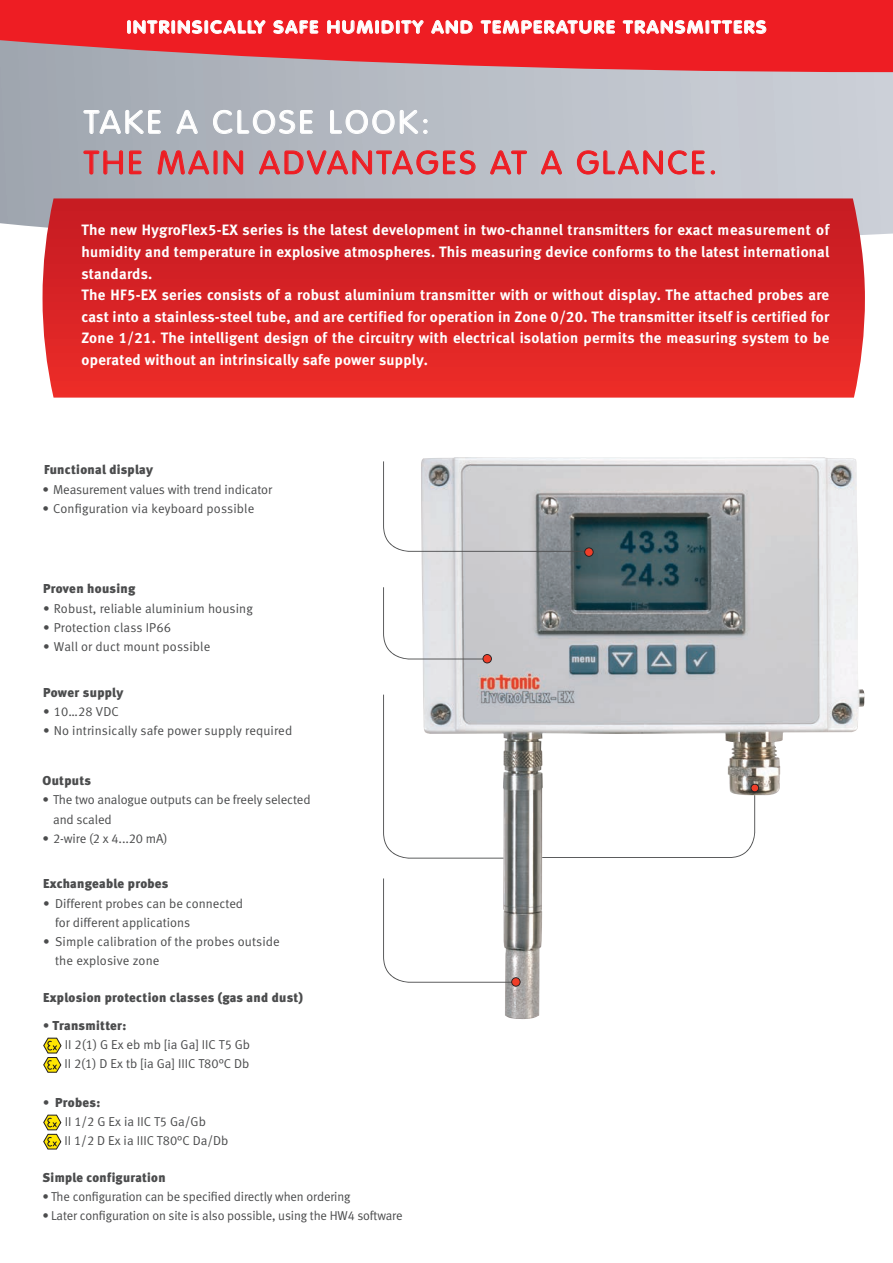
<style>
.page{position:relative;width:893px;height:1263px;background:#fff}
.page>*{position:absolute;margin:0;border:0;box-sizing:border-box;transform-origin:0 0}
.t1{font:300 32.1px "VAG Rounded LT";letter-spacing:.09em;color:#ee1d23;scale:1.05 1}
.t2{font:300 31.95px "VAG Rounded LT";letter-spacing:.09em;color:#fff;scale:1.08 1}
.t3{font:700 17.4px "VAG Rounded LT";letter-spacing:.1em;color:#fff;scale:1.08 1}
.t4{font:15px/21.6px "Meta Bold LF";letter-spacing:.02em;color:#fff}
.t5{font:12.9px/19.2px "Meta Normal LF";color:#4b4c4d}
.t6{font:12.9px "Meta Black LF";letter-spacing:.025em;color:#4b4c4d}
</style>
<div class="page">
<svg style="left:0;top:72px;width:893px;height:163px;background:#b8bdc5"></svg>
<svg style="left:0;top:0;width:893px;height:72px;background:#e2353c"></svg>
<svg style="left:383px;top:695px;width:38px;height:163px"></svg>
<img style="left:421px;top:457px;width:443px;height:562px">
<svg style="left:541px;top:784px;width:218px;height:74px"></svg>
<svg style="left:383px;top:461px;width:211px;height:96px"></svg>
<svg style="left:383px;top:587px;width:109px;height:76px"></svg>
<svg style="left:383px;top:878px;width:138px;height:109px"></svg>
<svg style="left:43px;top:198px;width:822px;height:200px;background:#d82527"></svg>
<svg style="left:83px;top:109px;width:78px;height:25px;background:#b7bcc4"></svg>
<svg style="left:176px;top:109px;width:22px;height:25px"></svg>
<svg style="left:213px;top:110px;width:100px;height:24px;background:#bec2c8"></svg>
<svg style="left:330px;top:110px;width:97px;height:24px;background:#c2c6cd"></svg>
<svg style="left:83px;top:150px;width:40px;height:25px"></svg>
<svg style="left:129px;top:150px;width:13px;height:25px"></svg>
<svg style="left:157px;top:144px;width:52px;height:31px;background:#b5959d"></svg>
<div style="left:214px;top:150px;width:3px;height:24px;border:1px solid #ee1d23"></div>
<svg style="left:223px;top:150px;width:20px;height:25px"></svg>
<svg style="left:259px;top:150px;width:217px;height:25px;background:#bf99a1"></svg>
<svg style="left:490px;top:150px;width:37px;height:25px"></svg>
<svg style="left:541px;top:150px;width:21px;height:25px"></svg>
<svg style="left:577px;top:150px;width:128px;height:25px;background:#c9a4ac"></svg>
<svg style="left:711px;top:170px;width:4px;height:4px"></svg>
<svg style="left:43px;top:1038px;width:19px;height:35px"></svg>
<svg style="left:43px;top:1114px;width:18px;height:35px"></svg>
<div style="left:127px;top:20px;width:4px;height:14px;border:1px solid #fff"></div>
<svg style="left:133px;top:20px;width:37px;height:14px"></svg>
<div style="left:172px;top:20px;width:3px;height:14px;border:1px solid #fff"></div>
<svg style="left:178px;top:20px;width:24px;height:14px"></svg>
<div style="left:205px;top:20px;width:3px;height:14px;border:1px solid #fff"></div>
<svg style="left:210px;top:20px;width:56px;height:14px"></svg>
<svg style="left:273px;top:20px;width:45px;height:14px"></svg>
<svg style="left:327px;top:17px;width:46px;height:22px"></svg>
<div style="left:375px;top:20px;width:4px;height:14px;border:1px solid #fff"></div>
<svg style="left:381px;top:20px;width:13px;height:14px"></svg>
<div style="left:396px;top:20px;width:4px;height:14px;border:1px solid #fff"></div>
<svg style="left:401px;top:20px;width:23px;height:14px"></svg>
<svg style="left:431px;top:20px;width:42px;height:14px"></svg>
<svg style="left:481px;top:17px;width:134px;height:22px;background:#f14d51"></svg>
<svg style="left:623px;top:17px;width:80px;height:22px;background:#f14c51"></svg>
<div style="left:706px;top:20px;width:3px;height:14px;border:1px solid #fff"></div>
<svg style="left:711px;top:20px;width:55px;height:14px"></svg>
<h3 class="t3" style="left:127px;top:17px;width:594px">INTRINSICALLY SAFE HUMIDITY AND TEMPERATURE TRANSMITTERS</h3>
<h2 class="t2" style="left:84px;top:104px;width:322px">TAKE A CLOSE LOOK:</h2>
<h1 class="t1" style="left:84px;top:144px;width:605px">THE MAIN ADVANTAGES AT A GLANCE.</h1>
<p class="t4" style="left:81px;top:219px;width:749px">The new HygroFlex5-EX series is the latest development in two-channel transmitters for exact measurement of humidity and temperature in explosive atmospheres. This measuring device conforms to the latest international standards.<br>The HF5-EX series consists of a robust aluminium transmitter with or without display. The attached probes are cast into a stainless-steel tube, and are certified for operation in Zone 0/20. The transmitter itself is certified for Zone 1/21. The intelligent design of the circuitry with electrical isolation permits the measuring system to be operated without an intrinsically safe power supply.</p>
<p class="t6" style="left:44px;top:462px;width:111px">Functional display</p>
<p class="t5" style="left:43px;top:479px;width:231px">• Measurement values with trend indicator</p>
<p class="t5" style="left:43px;top:499px;width:213px">• Configuration via keyboard possible</p>
<p class="t6" style="left:43px;top:581px;width:94px">Proven housing</p>
<p class="t5" style="left:43px;top:598px;width:211px">• Robust, reliable aluminium housing</p>
<p class="t5" style="left:43px;top:618px;width:129px">• Protection class IP66</p>
<p class="t5" style="left:43px;top:637px;width:169px">• Wall or duct mount possible</p>
<p class="t6" style="left:43px;top:684px;width:82px">Power supply</p>
<p class="t5" style="left:43px;top:701px;width:77px">• 10…28 VDC</p>
<p class="t5" style="left:43px;top:721px;width:251px">• No intrinsically safe power supply required</p>
<p class="t6" style="left:43px;top:773px;width:50px">Outputs</p>
<p class="t5" style="left:53px;top:790px;width:259px;text-indent:-11px">• The two analogue outputs can be freely selected and scaled</p>
<p class="t5" style="left:43px;top:828px;width:126px">• 2-wire (2 x 4...20 mA)</p>
<p class="t6" style="left:43px;top:876px;width:127px">Exchangeable probes</p>
<p class="t5" style="left:55px;top:893px;width:190px;text-indent:-12px">• Different probes can be connected for different applications</p>
<p class="t5" style="left:55px;top:932px;width:226px;text-indent:-12px">• Simple calibration of the probes outside the explosive zone</p>
<p class="t6" style="left:43px;top:990px;width:261px">Explosion protection classes (gas and dust)</p>
<p class="t6" style="left:43px;top:1018px;width:85px">• Transmitter:</p>
<p class="t5" style="left:64px;top:1035px;width:187px">II 2(1) G Ex eb mb [ia Ga] IIC T5 Gb<br>II 2(1) D Ex tb [ia Ga] IIIC T80°C Db</p>
<p class="t6" style="left:43px;top:1094px;width:59px">• Probes:</p>
<p class="t5" style="left:64px;top:1112px;width:166px">II 1/2 G Ex ia IIC T5 Ga/Gb<br>II 1/2 D Ex ia IIIC T80°C Da/Db</p>
<p class="t6" style="left:43px;top:1170px;width:125px">Simple configuration</p>
<p class="t5" style="left:43px;top:1187px;width:309px">• The configuration can be specified directly when ordering</p>
<p class="t5" style="left:43px;top:1206px;width:362px">• Later configuration on site is also possible, using the HW4 software</p>
</div>
